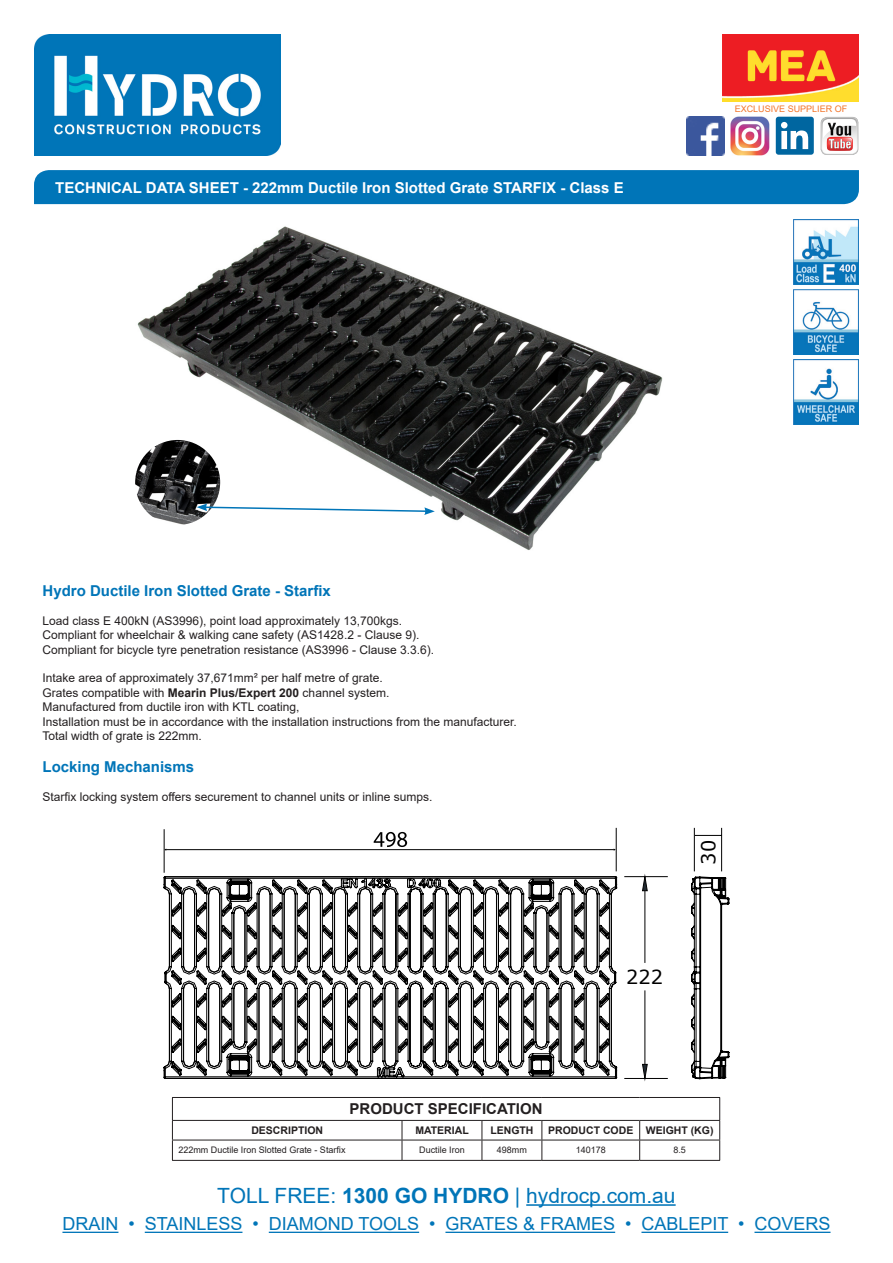
<style>
.page{position:relative;width:893px;height:1263px;background:#fff}
.page>*{position:absolute;margin:0;border:0;box-sizing:border-box;transform-origin:0 0}
.t1{font:21px "Arial";color:#0075b8}
.t2{font:19.35px "Verdana";color:#000}
.t3{font:18px "Arial";color:#0075b8}
.t4{font:700 15px "Arial";color:#fff}
.t5{font:700 15px "Arial";color:#0075b8}
.t6{font:700 15px "Arial";color:#231f20}
.t7{font:12px "Arial";color:#231f20}
.t8{font:700 10.5px "Arial";color:#231f20}
.t9{font:9px "Arial";color:#231f20}
.t10{font:9px "Arial";color:#f37429}
.s1{font-weight:700}
</style>
<div class="page">
<img style="left:34px;top:34px;width:247px;height:121px">
<div style="left:34px;top:170px;width:825px;height:34px;background:#0075b8"></div>
<hr style="left:526px;top:1204px;width:150px;height:2px;background:#0075b8">
<hr style="left:62px;top:1232px;width:56px;height:1px;background:#0075b8">
<hr style="left:145px;top:1232px;width:97px;height:1px;background:#0075b8">
<hr style="left:269px;top:1232px;width:150px;height:1px;background:#0075b8">
<hr style="left:445px;top:1232px;width:170px;height:1px;background:#0075b8">
<hr style="left:641px;top:1232px;width:87px;height:1px;background:#0075b8">
<hr style="left:754px;top:1232px;width:76px;height:1px;background:#0075b8">
<hr style="left:172px;top:1097px;width:230px;height:1px;background:#231f20">
<hr style="left:402px;top:1097px;width:80px;height:1px;background:#231f20">
<hr style="left:482px;top:1097px;width:60px;height:1px;background:#231f20">
<hr style="left:542px;top:1097px;width:98px;height:1px;background:#231f20">
<hr style="left:640px;top:1097px;width:80px;height:1px;background:#231f20">
<hr style="left:172px;top:1120px;width:230px;height:1px;background:#231f20">
<hr style="left:402px;top:1120px;width:80px;height:1px;background:#231f20">
<hr style="left:482px;top:1120px;width:60px;height:1px;background:#231f20">
<hr style="left:542px;top:1120px;width:98px;height:1px;background:#231f20">
<hr style="left:640px;top:1120px;width:80px;height:1px;background:#231f20">
<hr style="left:172px;top:1140px;width:230px;height:1px;background:#231f20">
<svg style="left:172px;top:1098px;width:1px;height:62px"></svg>
<hr style="left:402px;top:1140px;width:80px;height:1px;background:#231f20">
<svg style="left:402px;top:1121px;width:1px;height:39px"></svg>
<hr style="left:482px;top:1140px;width:60px;height:1px;background:#231f20">
<svg style="left:482px;top:1121px;width:1px;height:39px"></svg>
<hr style="left:542px;top:1140px;width:98px;height:1px;background:#231f20">
<svg style="left:541px;top:1121px;width:1px;height:39px"></svg>
<hr style="left:640px;top:1140px;width:80px;height:1px;background:#231f20">
<svg style="left:639px;top:1121px;width:1px;height:39px"></svg>
<svg style="left:719px;top:1098px;width:1px;height:62px"></svg>
<hr style="left:172px;top:1160px;width:230px;height:1px;background:#231f20">
<hr style="left:402px;top:1160px;width:80px;height:1px;background:#231f20">
<hr style="left:482px;top:1160px;width:60px;height:1px;background:#231f20">
<hr style="left:542px;top:1160px;width:98px;height:1px;background:#231f20">
<hr style="left:640px;top:1160px;width:80px;height:1px;background:#231f20">
<img style="left:686px;top:117px;width:39px;height:38px">
<img style="left:731px;top:117px;width:38px;height:38px">
<div style="left:776px;top:117px;width:38px;height:38px;background:#0066a0;border-radius:3px"></div>
<svg style="left:781px;top:122px;width:27px;height:27px"></svg>
<svg style="left:821px;top:117px;width:38px;height:38px"></svg>
<img style="left:723px;top:34px;width:136px;height:68px">
<img style="left:794px;top:219px;width:65px;height:65px">
<img style="left:794px;top:359px;width:65px;height:65px">
<img style="left:794px;top:289px;width:65px;height:65px">
<img style="left:135px;top:226px;width:528px;height:324px">
<svg style="left:692px;top:876px;width:37px;height:203px"></svg>
<svg style="left:617px;top:877px;width:109px;height:200px"></svg>
<svg style="left:164px;top:828px;width:453px;height:246px"></svg>
<hr style="left:694px;top:828px;width:1px;height:43px;background:#000">
<hr style="left:721px;top:828px;width:1px;height:43px;background:#000">
<svg style="left:694px;top:835px;width:27px;height:1px"></svg>
<hr style="left:625px;top:876px;width:42px;height:1px;background:#000">
<hr style="left:625px;top:1078px;width:42px;height:1px;background:#000">
<hr style="left:645px;top:891px;width:1px;height:71px;background:#000">
<hr style="left:645px;top:991px;width:1px;height:73px;background:#000">
<svg style="left:642px;top:874px;width:6px;height:17px"></svg>
<svg style="left:642px;top:1064px;width:6px;height:17px"></svg>
<svg style="left:374px;top:832px;width:33px;height:15px"></svg>
<img style="left:135px;top:440px;width:85px;height:85px;border-radius:43px">
<svg style="left:197px;top:503px;width:238px;height:12px"></svg>
<p class="t4" style="left:55px;top:177px;width:570px">TECHNICAL DATA SHEET - 222mm Ductile Iron Slotted Grate STARFIX - Class E</p>
<p class="t10" style="left:735px;top:102px;width:114px">EXCLUSIVE SUPPLIER OF</p>
<p class="t5" style="left:43px;top:580px;width:290px">Hydro Ductile Iron Slotted Grate - Starfix</p>
<p class="t7" style="left:43px;top:612px;width:361px">Load class E 400kN (AS3996), point load approximately 13,700kgs.</p>
<p class="t7" style="left:43px;top:627px;width:378px">Compliant for wheelchair &amp; walking cane safety (AS1428.2 - Clause 9).</p>
<p class="t7" style="left:43px;top:641px;width:393px">Compliant for bicycle tyre penetration resistance (AS3996 - Clause 3.3.6).</p>
<p class="t7" style="left:43px;top:670px;width:342px">Intake area of approximately 37,671mm² per half metre of grate.</p>
<p class="t7" style="left:43px;top:684px;width:348px">Grates compatible with <span class="s1">Mearin Plus/Expert 200</span> channel system.</p>
<p class="t7" style="left:43px;top:699px;width:259px">Manufactured from ductile iron with KTL coating,</p>
<p class="t7" style="left:43px;top:713px;width:476px">Installation must be in accordance with the installation instructions from the manufacturer.</p>
<p class="t7" style="left:43px;top:727px;width:161px">Total width of grate is 222mm.</p>
<p class="t5" style="left:43px;top:757px;width:153px">Locking Mechanisms</p>
<p class="t7" style="left:43px;top:789px;width:391px">Starfix locking system offers securement to channel units or inline sumps.</p>
<p class="t6" style="left:350px;top:1098px;width:195px">PRODUCT SPECIFICATION</p>
<h2 class="t2" style="left:695px;top:864px;width:26px;rotate:-90deg">30</h2>
<h2 class="t2" style="left:626px;top:963px;width:38px">222</h2>
<p class="t8" style="left:251px;top:1123px;width:73px">DESCRIPTION</p>
<p class="t8" style="left:415px;top:1123px;width:55px">MATERIAL</p>
<p class="t8" style="left:490px;top:1123px;width:45px">LENGTH</p>
<p class="t8" style="left:548px;top:1123px;width:87px">PRODUCT CODE</p>
<p class="t8" style="left:646px;top:1123px;width:69px">WEIGHT (KG)</p>
<p class="t9" style="left:178px;top:1144px;width:169px">222mm Ductile Iron Slotted Grate - Starfix</p>
<p class="t9" style="left:419px;top:1144px;width:47px">Ductile Iron</p>
<p class="t9" style="left:497px;top:1144px;width:32px">498mm</p>
<p class="t9" style="left:576px;top:1144px;width:32px">140178</p>
<p class="t9" style="left:673px;top:1144px;width:14px">8.5</p>
<p class="t1" style="left:217px;top:1181px;width:460px">TOLL FREE: <span class="s1">1300 GO HYDRO</span> | hydrocp.com.au</p>
<p class="t3" style="left:62px;top:1212px;width:770px">DRAIN • STAINLESS • DIAMOND TOOLS • GRATES &amp; FRAMES • CABLEPIT • COVERS</p>
</div>
